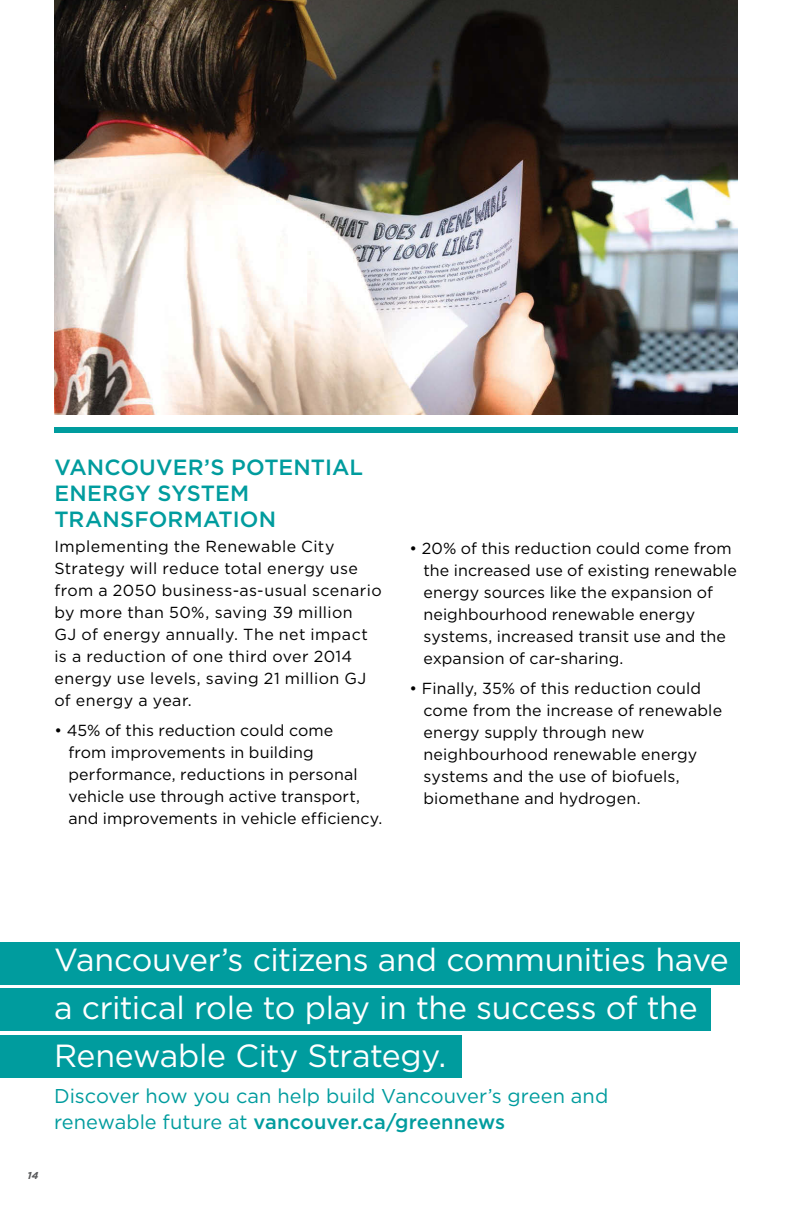
<style>
.page{position:relative;width:792px;height:1224px;background:#fff}
.page>*{position:absolute;margin:0;border:0;box-sizing:border-box;transform-origin:0 0}
.pullquote{font:32px/48px "Gotham HTF";letter-spacing:-.015em;color:#fff}
.Sub_titles{font:500 22px/26px "Gotham HTF";letter-spacing:.005em;color:#009c9e}
.intro{font:20px/26px "Gotham HTF";letter-spacing:.005em;color:#009c9e}
.Body_text{font:16px/22px "Gotham HTF";letter-spacing:.01em;color:#000}
.t1{font:italic 700 10px "Gotham HTF";color:#58595b}
.s1{font-weight:500}
</style>
<div class="page">
<img style="left:54px;top:0;width:684px;height:415px">
<div style="left:54px;top:427px;width:684px;height:6px;background:#009c9e"></div>
<div style="left:0;top:942px;width:739px;height:43px;background:#009c9e"></div>
<div style="left:0;top:989px;width:711px;height:42px;background:#009c9e"></div>
<div style="left:0;top:1035px;width:462px;height:43px;background:#009c9e"></div>
<p class="Sub_titles" style="left:54px;top:454px;width:310px">VANCOUVER’S POTENTIAL<br>ENERGY SYSTEM<br>TRANSFORMATION</p>
<p class="Body_text" style="left:54px;top:536px;width:329px">Implementing the Renewable City Strategy will reduce total energy use from a 2050 business-as-usual scenario by more than 50%, saving 39 million<br>GJ of energy annually. The net impact is a reduction of one third over 2014 energy use levels, saving 21 million GJ of energy a year.</p>
<p class="Body_text" style="left:68px;top:720px;width:316px;text-indent:-14px">• 45% of this reduction could come<br>from improvements in building performance, reductions in personal vehicle use through active transport, and improvements in vehicle efficiency.</p>
<p class="Body_text" style="left:424px;top:537px;width:315px;text-indent:-14px">• 20% of this reduction could come from the increased use of existing renewable energy sources like the expansion of neighbourhood renewable energy systems, increased transit use and the expansion of car-sharing.</p>
<p class="Body_text" style="left:424px;top:677px;width:300px;text-indent:-14px">• Finally, 35% of this reduction could come from the increase of renewable energy supply through new neighbourhood renewable energy systems and the use of biofuels, biomethane and hydrogen.</p>
<p class="t1" style="left:28px;top:1170px;width:13px">14</p>
<p class="pullquote" style="left:54px;top:935px;width:676px">Vancouver’s citizens and communities have a critical role to play in the success of the<br>Renewable City Strategy.</p>
<p class="intro" style="left:54px;top:1082px;width:556px">Discover how you can help build Vancouver’s green and renewable future at <span class="s1">vancouver.ca/greennews</span></p>
</div>
